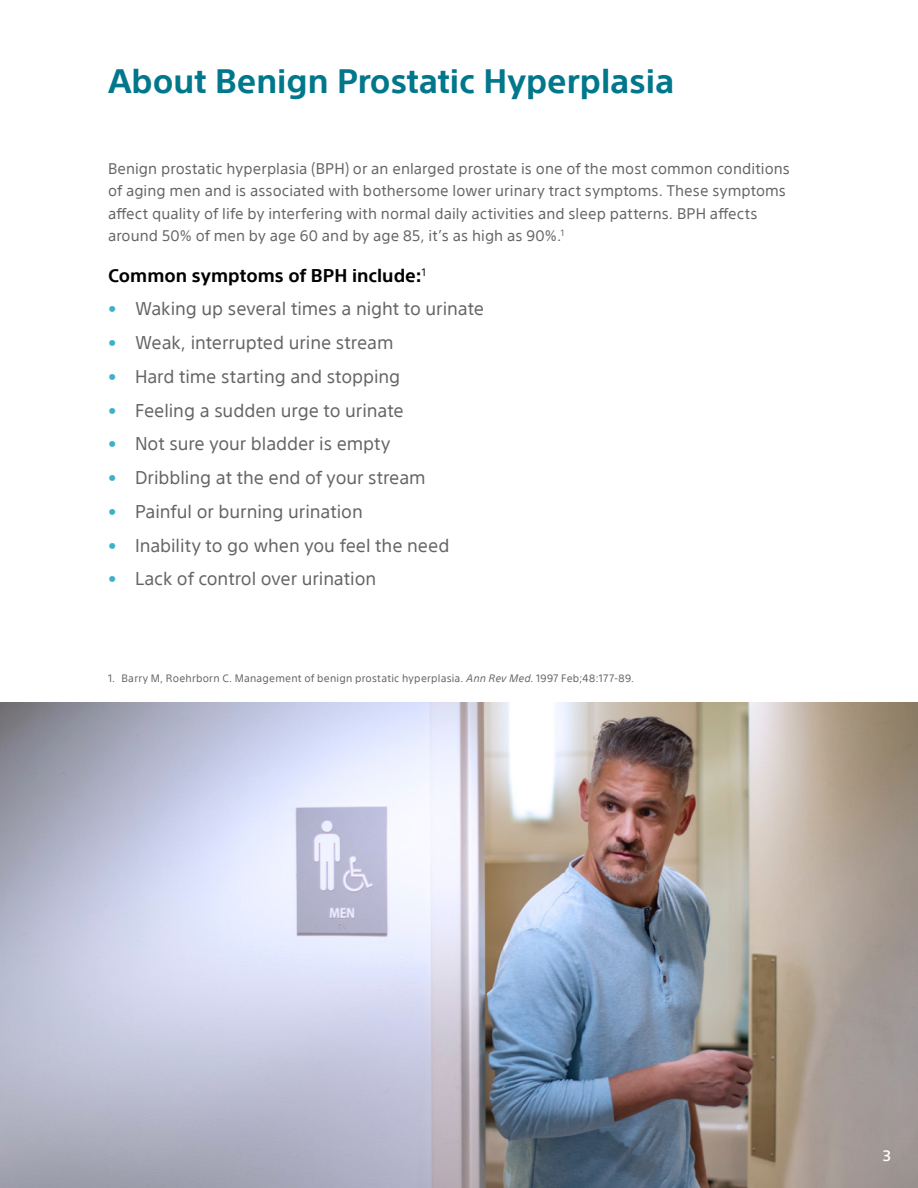
<style>
.page{position:relative;width:918px;height:1188px;background:#fff}
.page>*{position:absolute;margin:0;border:0;box-sizing:border-box;transform-origin:0 0}
.t1{font:700 33px "SST";color:#00778b}
.t2{font:18px "SST";letter-spacing:-.005em;color:#636466}
.t3{font:700 18px "SST";color:#000}
.t4{font:15px/22.5px "SST";letter-spacing:.005em;color:#636466}
.t5{font:500 15px "SST";color:#fff}
.t6{font:10.5px "SST";letter-spacing:.02em;color:#636466}
.s1{color:#3eb1c8}
.s2{font-style:italic}
</style>
<div class="page">
<img style="left:0;top:702px;width:918px;height:486px">
<h1 class="t1" style="left:108px;top:62px;width:568px">About Benign Prostatic Hyperplasia</h1>
<p class="t4" style="left:108px;top:157px;width:683px">Benign prostatic hyperplasia (BPH) or an enlarged prostate is one of the most common conditions of aging men and is associated with bothersome lower urinary tract symptoms. These symptoms affect quality of life by interfering with normal daily activities and sleep patterns. BPH affects around 50% of men by age 60 and by age 85, it’s as high as 90%.<sup>1</sup></p>
<p class="t3" style="left:108px;top:264px;width:320px">Common symptoms of BPH include:<sup>1</sup></p>
<p class="t2" style="left:108px;top:298px;width:378px"><span class="s1">•</span> Waking up several times a night to urinate</p>
<p class="t2" style="left:108px;top:332px;width:287px"><span class="s1">•</span> Weak, interrupted urine stream</p>
<p class="t2" style="left:108px;top:366px;width:294px"><span class="s1">•</span> Hard time starting and stopping</p>
<p class="t2" style="left:108px;top:399px;width:297px"><span class="s1">•</span> Feeling a sudden urge to urinate</p>
<p class="t2" style="left:108px;top:433px;width:284px"><span class="s1">•</span> Not sure your bladder is empty</p>
<p class="t2" style="left:108px;top:467px;width:319px"><span class="s1">•</span> Dribbling at the end of your stream</p>
<p class="t2" style="left:108px;top:501px;width:256px"><span class="s1">•</span> Painful or burning urination</p>
<p class="t2" style="left:108px;top:534px;width:343px"><span class="s1">•</span> Inability to go when you feel the need</p>
<p class="t2" style="left:108px;top:568px;width:270px"><span class="s1">•</span> Lack of control over urination</p>
<p class="t6" style="left:108px;top:672px;width:528px">1. Barry M, Roehrborn C. Management of benign prostatic hyperplasia. <span class="s2">Ann Rev Med</span>. 1997 Feb;48:177-89.</p>
<p class="t5" style="left:883px;top:1147px;width:10px">3</p>
</div>
